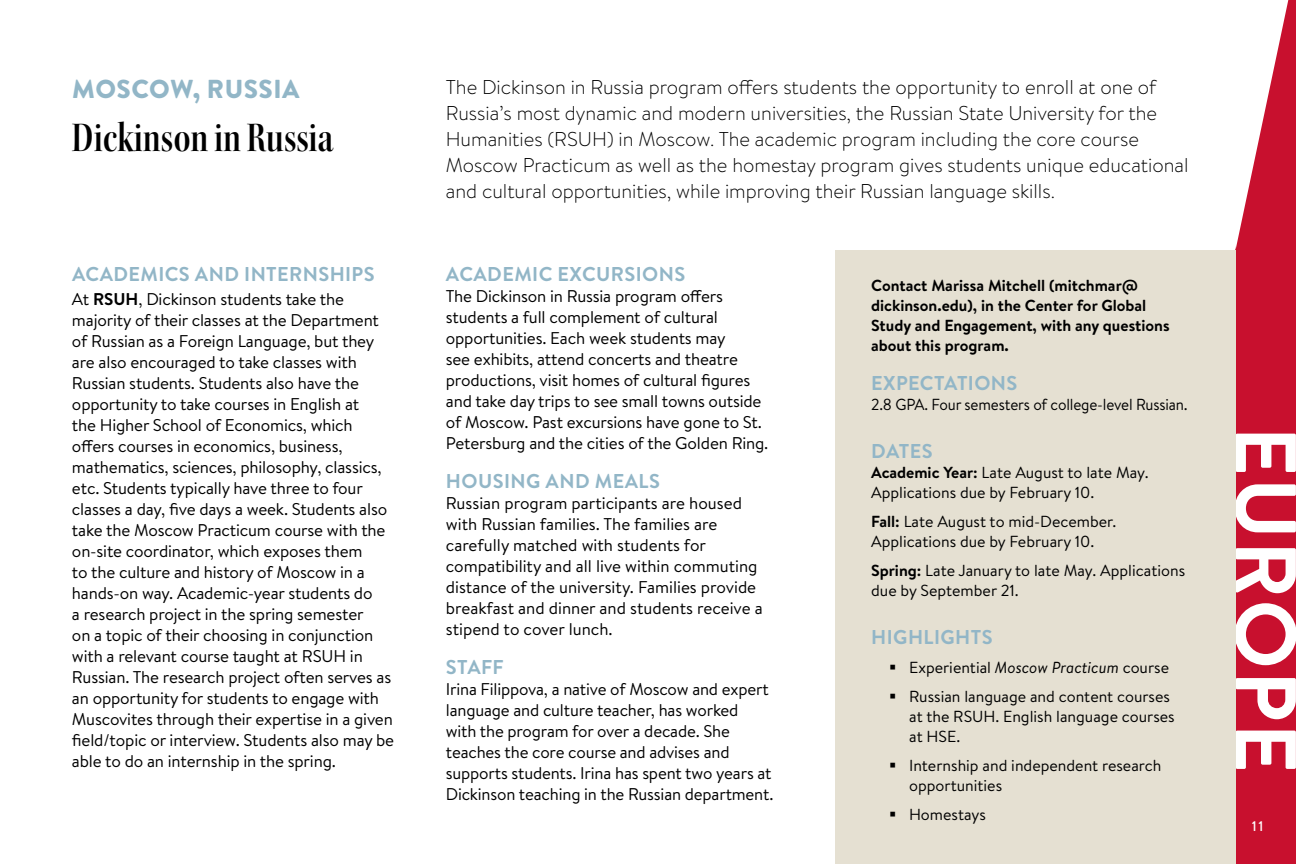
<style>
.page{position:relative;width:1296px;height:864px;background:#fff}
.page>*{position:absolute;margin:0;border:0;box-sizing:border-box;transform-origin:0 0}
.t1{font:700 86.2px "Brandon Text";letter-spacing:.02em;color:#fff}
.t2{font:44px "Kepler Std Semibold Cn Disp";letter-spacing:.005em;color:#000}
.t3{font:900 26px "Brandon Text";letter-spacing:.02em;color:#92b6c7}
.t4{font:300 20px/26px "Brandon Text";color:#000}
.t5{font:700 20px "Brandon Text";letter-spacing:.02em;color:#92b6c7}
.t6{font:17px/21px "Brandon Text";letter-spacing:-.01em;color:#000}
.t7{font:16px/20px "Brandon Text";color:#000}
.t8{font:700 16px/20px "Brandon Text";color:#000}
.t9{font:16px "Brandon Text";color:#000;scale:.95 1}
.t10{font:500 14px "Brandon Text";color:#fff}
.s1{font-weight:700}
.s2{font-style:italic}
</style>
<div class="page">
<div style="left:1236px;top:0;width:60px;height:864px;background:#c8102e"></div>
<div style="left:835px;top:250px;width:401px;height:614px;background:#e5e0d2"></div>
<svg style="left:1235px;top:0;width:53px;height:250px"></svg>
<h3 class="t3" style="left:72px;top:71px;width:229px">MOSCOW, RUSSIA</h3>
<h2 class="t2" style="left:72px;top:114px;width:263px">Dickinson in Russia</h2>
<p class="t5" style="left:72px;top:260px;width:304px">ACADEMICS AND INTERNSHIPS</p>
<p class="t6" style="left:72px;top:288px;width:324px">At <span class="s1">RSUH</span>, Dickinson students take the majority of their classes at the Department of Russian as a Foreign Language, but they are also encouraged to take classes with Russian students. Students also have the opportunity to take courses in English at<br>the Higher School of Economics, which offers courses in economics, business, mathematics, sciences, philosophy, classics, etc. Students typically have three to four classes a day, five days a week. Students also take the Moscow Practicum course with the on-site coordinator, which exposes them<br>to the culture and history of Moscow in a hands-on way. Academic-year students do<br>a research project in the spring semester<br>on a topic of their choosing in conjunction with a relevant course taught at RSUH in Russian. The research project often serves as an opportunity for students to engage with Muscovites through their expertise in a given field/topic or interview. Students also may be able to do an internship in the spring.</p>
<p class="t4" style="left:446px;top:73px;width:744px">The Dickinson in Russia program offers students the opportunity to enroll at one of Russia’s most dynamic and modern universities, the Russian State University for the Humanities (RSUH) in Moscow. The academic program including the core course Moscow Practicum as well as the homestay program gives students unique educational and cultural opportunities, while improving their Russian language skills.</p>
<p class="t5" style="left:446px;top:260px;width:241px">ACADEMIC EXCURSIONS</p>
<p class="t6" style="left:446px;top:285px;width:324px">The Dickinson in Russia program offers students a full complement of cultural opportunities. Each week students may<br>see exhibits, attend concerts and theatre productions, visit homes of cultural figures and take day trips to see small towns outside of Moscow. Past excursions have gone to St.<br>Petersburg and the cities of the Golden Ring.</p>
<p class="t5" style="left:446px;top:467px;width:215px">HOUSING AND MEALS</p>
<p class="t6" style="left:446px;top:492px;width:318px">Russian program participants are housed with Russian families. The families are carefully matched with students for compatibility and all live within commuting distance of the university. Families provide breakfast and dinner and students receive a stipend to cover lunch.</p>
<p class="t5" style="left:446px;top:653px;width:59px">STAFF</p>
<p class="t6" style="left:446px;top:678px;width:329px">Irina Filippova, a native of Moscow and expert language and culture teacher, has worked<br>with the program for over a decade. She teaches the core course and advises and supports students. Irina has spent two years at Dickinson teaching in the Russian department.</p>
<p class="t8" style="left:871px;top:275px;width:300px">Contact Marissa Mitchell (mitchmar@ dickinson.edu), in the Center for Global Study and Engagement, with any questions about this program.</p>
<p class="t5" style="left:871px;top:369px;width:148px">EXPECTATIONS</p>
<p class="t9" style="left:871px;top:394px;width:335px">2.8 GPA. Four semesters of college-level Russian.</p>
<p class="t5" style="left:871px;top:437px;width:63px">DATES</p>
<p class="t7" style="left:871px;top:462px;width:279px"><span class="s1">Academic Year:</span> Late August to late May.<br>Applications due by February 10.</p>
<p class="t7" style="left:871px;top:511px;width:247px"><span class="s1">Fall:</span> Late August to mid-December.<br>Applications due by February 10.</p>
<p class="t7" style="left:871px;top:560px;width:315px"><span class="s1">Spring:</span> Late January to late May. Applications due by September 21.</p>
<p class="t5" style="left:871px;top:623px;width:123px">HIGHLIGHTS</p>
<p class="t7" style="left:889px;top:657px;width:281px">▪ Experiential <span class="s2">Moscow Practicum</span> course</p>
<p class="t7" style="left:909px;top:686px;width:267px;text-indent:-20px">▪ Russian language and content courses at the RSUH. English language courses at HSE.</p>
<p class="t7" style="left:909px;top:755px;width:254px;text-indent:-20px">▪ Internship and independent research opportunities</p>
<p class="t7" style="left:889px;top:804px;width:98px">▪ Homestays</p>
<h1 class="t1" style="left:1325px;top:426px;width:348px;rotate:90deg">EUROPE</h1>
<p class="t10" style="left:1252px;top:816px;width:13px">11</p>
</div>
